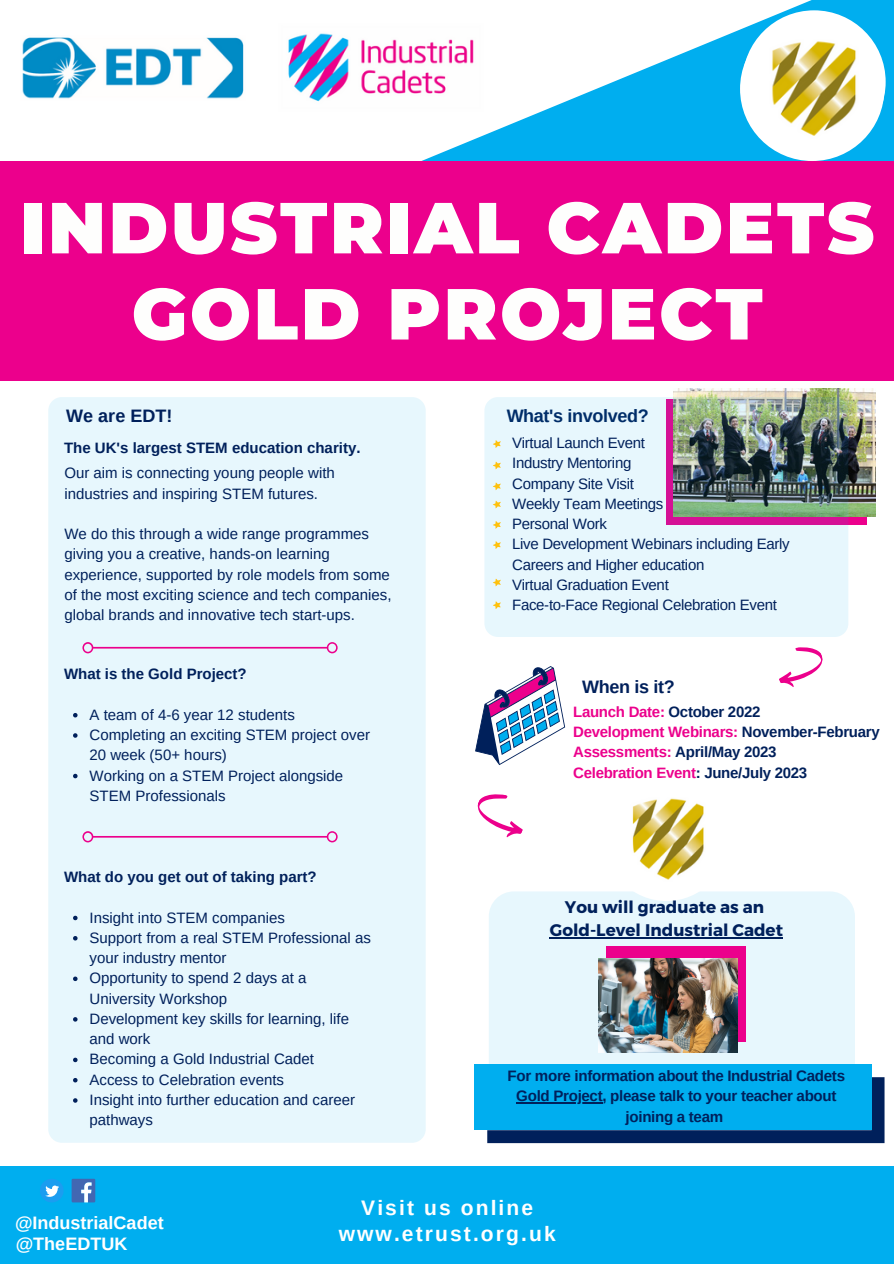
<style>
.page{position:relative;width:894px;height:1264px;background:#fff}
.page>*{position:absolute;margin:0;border:0;box-sizing:border-box;transform-origin:0 0}
.t1{font:900 72px/86.1px "Montserrat";letter-spacing:.035em;color:#fefefd;text-align:center}
.t2{font:700 21px/26px "Arimo";letter-spacing:.1em;color:#fff;text-align:center}
.t3{font:700 18px "Arimo";letter-spacing:-.02em;color:#00205b}
.t4{font:700 18px "Arimo";color:#fff}
.t5{font:700 16.8px/22.5px "Montserrat";color:#00205b;text-align:center}
.t6{font:700 15.15px/20.2px "Arimo";letter-spacing:-.02em;color:#00205b;text-align:center}
.t7{font:15px/20.2px "Arimo";color:#00205b}
.t8{font:15px/20.2px "Arimo";letter-spacing:-.02em;color:#00205b}
.t9{font:700 15px/20.2px "Arimo";letter-spacing:-.02em;color:#ec008c}
.t10{font:700 15px "Arimo";color:#00205b}
.s1{color:#00205b}
</style>
<div class="page">
<svg style="left:421px;top:0;width:472px;height:161px;fill:#00aeef"></svg>
<div style="left:0;top:161px;width:893px;height:220px;background:#ec008c"></div>
<img style="left:22px;top:18px;width:469px;height:110px">
<div style="left:48px;top:397px;width:377px;height:745px;background:#e7f7fd;border-radius:14px"></div>
<svg style="left:779px;top:647px;width:44px;height:40px"></svg>
<svg style="left:73px;top:713px;width:4px;height:4px"></svg>
<svg style="left:73px;top:733px;width:4px;height:4px"></svg>
<svg style="left:73px;top:773px;width:4px;height:5px"></svg>
<svg style="left:73px;top:915px;width:4px;height:5px"></svg>
<svg style="left:73px;top:936px;width:4px;height:4px"></svg>
<svg style="left:73px;top:976px;width:4px;height:5px"></svg>
<svg style="left:73px;top:1017px;width:4px;height:4px"></svg>
<svg style="left:73px;top:1057px;width:4px;height:5px"></svg>
<svg style="left:73px;top:1078px;width:4px;height:4px"></svg>
<svg style="left:73px;top:1098px;width:4px;height:4px"></svg>
<svg style="left:475px;top:666px;width:90px;height:99px"></svg>
<div style="left:488px;top:891px;width:366px;height:225px;background:#e7f7fd;border-radius:25px"></div>
<div style="left:474px;top:1064px;width:397px;height:66px;background:#00aeef"></div>
<svg style="left:487px;top:1077px;width:397px;height:66px"></svg>
<img style="left:673px;top:388px;width:202px;height:128px">
<div style="left:742px;top:10px;width:143px;height:143px;background:#fff;border-radius:50%"></div>
<img style="left:739px;top:17px;width:145px;height:144px;border-radius:50%">
<img style="left:484px;top:397px;width:364px;height:240px;border-radius:14px">
<svg style="left:491px;top:438px;width:11px;height:11px"></svg>
<svg style="left:491px;top:460px;width:11px;height:10px"></svg>
<svg style="left:491px;top:480px;width:11px;height:11px"></svg>
<svg style="left:491px;top:499px;width:11px;height:10px"></svg>
<svg style="left:491px;top:539px;width:11px;height:11px"></svg>
<svg style="left:491px;top:599px;width:11px;height:11px"></svg>
<svg style="left:491px;top:577px;width:11px;height:10px"></svg>
<svg style="left:491px;top:519px;width:11px;height:10px"></svg>
<div style="left:0;top:1166px;width:893px;height:97px;background:#00aeef"></div>
<svg style="left:72px;top:1178px;width:23px;height:24px"></svg>
<svg style="left:40px;top:1179px;width:24px;height:23px"></svg>
<svg style="left:82px;top:642px;width:255px;height:11px"></svg>
<svg style="left:82px;top:831px;width:255px;height:11px"></svg>
<img style="left:604px;top:777px;width:124px;height:124px;border-radius:50%">
<svg style="left:477px;top:794px;width:46px;height:44px"></svg>
<div style="left:605px;top:946px;width:140px;height:95px;background:#ec008c"></div>
<img style="left:598px;top:958px;width:139px;height:94px">
<hr style="left:549px;top:937px;width:91px;height:1px;background:#00205b">
<hr style="left:645px;top:937px;width:137px;height:1px;background:#00205b">
<h1 class="t1" style="left:20px;top:184px;width:855px">INDUSTRIAL CADETS<br>GOLD PROJECT</h1>
<p class="t3" style="left:66px;top:406px;width:108px">We are EDT!</p>
<p class="t10" style="left:64px;top:440px;width:298px">The UK's largest STEM education charity.</p>
<p class="t7" style="left:64px;top:463px;width:272px">Our aim is connecting young people with industries and inspiring STEM futures.</p>
<p class="t7" style="left:64px;top:524px;width:328px">We do this through a wide range programmes giving you a creative, hands-on learning experience, supported by role models from some of the most exciting science and tech companies, global brands and innovative tech start-ups.</p>
<p class="t10" style="left:64px;top:665px;width:184px">What is the Gold Project?</p>
<p class="t7" style="left:89px;top:704px;width:282px">A team of 4-6 year 12 students<br>Completing an exciting STEM project over<br>20 week (50+ hours)<br>Working on a STEM Project alongside<br>STEM Professionals</p>
<p class="t10" style="left:64px;top:868px;width:254px">What do you get out of taking part?</p>
<p class="t7" style="left:89px;top:907px;width:283px">Insight into STEM companies<br>Support from a real STEM Professional as your industry mentor<br>Opportunity to spend 2 days at a<br>University Workshop<br>Development key skills for learning, life and work<br>Becoming a Gold Industrial Cadet<br>Access to Celebration events<br>Insight into further education and career pathways</p>
<p class="t3" style="left:506px;top:406px;width:143px">What's involved?</p>
<p class="t8" style="left:512px;top:432px;width:279px">Virtual Launch Event<br>Industry Mentoring<br>Company Site Visit<br>Weekly Team Meetings<br>Personal Work<br>Live Development Webinars including Early<br>Careers and Higher education<br>Virtual Graduation Event<br>Face-to-Face Regional Celebration Event</p>
<p class="t3" style="left:582px;top:676px;width:94px">When is it?</p>
<p class="t9" style="left:573px;top:701px;width:308px">Launch Date: <span class="s1">October 2022<br></span>Development Webinars: <span class="s1">November-February </span>Assessments: <span class="s1">April/May 2023<br></span>Celebration Event<span class="s1">: June/July 2023</span></p>
<p class="t5" style="left:549px;top:895px;width:235px">You will graduate as an<br>Gold-Level Industrial Cadet</p>
<p class="t6" style="left:507px;top:1065px;width:339px">For more information about the Industrial Cadets<br>Gold Project, please talk to your teacher about joining a team</p>
<p class="t4" style="left:15px;top:1212px;width:150px">@IndustrialCadet</p>
<p class="t4" style="left:16px;top:1233px;width:113px">@TheEDTUK</p>
<h2 class="t2" style="left:338px;top:1194px;width:218px">Visit us online www.etrust.org.uk</h2>
</div>
